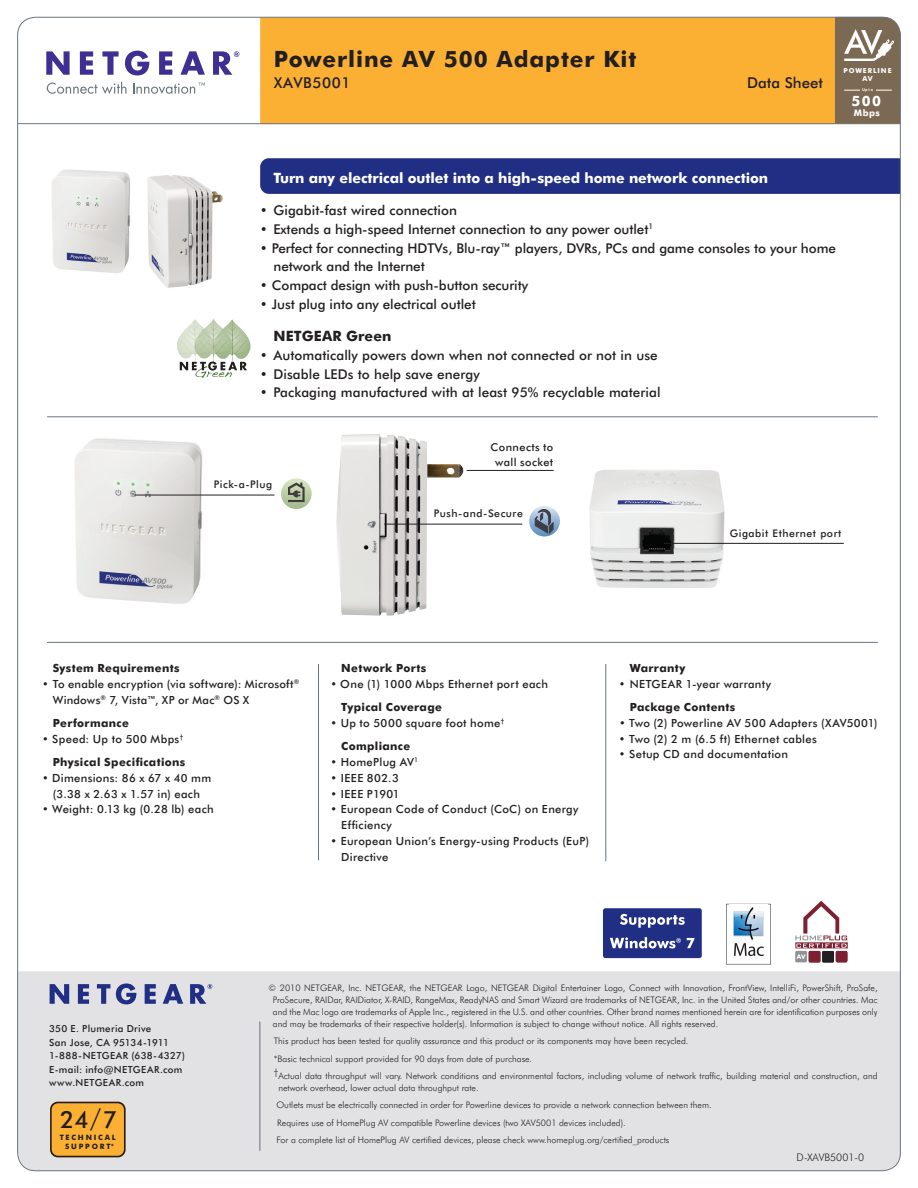
<style>
.page{position:relative;width:918px;height:1188px;background:#fff}
.page>*{position:absolute;margin:0;border:0;box-sizing:border-box;transform-origin:0 0}
.t1{font:500 23.7px "Futura BT";color:#231f20}
.t2{font:700 22.5px "Futura BT";letter-spacing:.04em;color:#231f20}
.t3{font:500 15px "Futura BT";letter-spacing:.01em;color:#231f20}
.t4{font:500 15px "Futura BT";letter-spacing:.04em;color:#231f20}
.t5{font:700 14.25px "Futura BT";letter-spacing:-.005em;color:#fff}
.t6{font:700 14.25px "Futura BT";letter-spacing:.005em;color:#231f20}
.t7{font:500 13.5px/18.8px "Futura BT";letter-spacing:-.005em;color:#231f20}
.t8{font:500 11.25px/15.8px "Futura BT";letter-spacing:.025em;color:#231f20}
.t9{font:700 11.25px/23.4px "Futura BT";letter-spacing:.03em;color:#231f20;text-align:right}
.t10{font:500 10.95px/14.5px "Futura BT";letter-spacing:.04em;color:#231f20;text-align:center}
.t11{font:500 10.5px "Futura BT";letter-spacing:.05em;color:#231f20}
.t12{font:300 10.5px "Futura BT";color:#231f20}
.t13{font:500 9.75px/13.5px "Futura BT";letter-spacing:.035em;color:#231f20}
.t14{font:300 9px/12px "Futura BT";color:#231f20}
.t15{font:700 9px "Futura BT";color:#fff}
.t16{font:700 7.35px/9.1px "Futura BT";letter-spacing:.235em;color:#231f20;text-align:center}
.t17{font:700 6.9px/7.8px "Futura BT";letter-spacing:.13em;color:#fff;text-align:center}
.t18{font:800 3.9px "Futura BT";color:#fff}
.s1{font-weight:500}
.s2{font-weight:700}
.s3{font-weight:300;font-size:27px}
</style>
<div class="page">
<svg style="left:47px;top:82px;width:79px;height:12px"></svg>
<svg style="left:133px;top:82px;width:72px;height:12px"></svg>
<svg style="left:46px;top:51px;width:24px;height:24px"></svg>
<svg style="left:80px;top:51px;width:13px;height:24px"></svg>
<svg style="left:102px;top:51px;width:17px;height:24px"></svg>
<svg style="left:125px;top:51px;width:24px;height:24px"></svg>
<svg style="left:159px;top:51px;width:13px;height:24px"></svg>
<svg style="left:181px;top:51px;width:24px;height:24px"></svg>
<svg style="left:213px;top:51px;width:26px;height:24px"></svg>
<div style="left:260px;top:19px;width:575px;height:104px;background:#fbb034"></div>
<hr style="left:18px;top:123px;width:882px;height:1px;background:#6a747c">
<svg style="left:835px;top:16px;width:66px;height:107px;background:#887866"></svg>
<hr style="left:844px;top:90px;width:48px;height:1px;background:#fff">
<hr style="left:860px;top:88px;width:16px;height:3px;background:#7c6954">
<div style="left:260px;top:158px;width:639px;height:36px;background:#202e84"></div>
<hr style="left:47px;top:416px;width:830px;height:1px;background:#6a747c">
<hr style="left:47px;top:642px;width:830px;height:1px;background:#6a747c">
<svg style="left:795px;top:901px;width:53px;height:61px"></svg>
<svg style="left:726px;top:904px;width:45px;height:60px"></svg>
<img style="left:730px;top:905px;width:38px;height:38px">
<img style="left:177px;top:319px;width:74px;height:44px">
<svg style="left:180px;top:362px;width:67px;height:16px"></svg>
<hr style="left:318px;top:664px;width:1px;height:196px;background:#6a747c">
<hr style="left:605px;top:664px;width:1px;height:197px;background:#6a747c">
<img style="left:75px;top:438px;width:134px;height:166px">
<div style="left:18px;top:971px;width:883px;height:200px;background:#e2e2e4"></div>
<hr style="left:260px;top:1022px;width:1px;height:129px;background:#6a747c">
<svg style="left:50px;top:984px;width:19px;height:20px"></svg>
<svg style="left:78px;top:984px;width:11px;height:20px"></svg>
<svg style="left:97px;top:984px;width:13px;height:20px"></svg>
<svg style="left:116px;top:983px;width:20px;height:21px"></svg>
<svg style="left:145px;top:984px;width:11px;height:20px"></svg>
<svg style="left:163px;top:984px;width:20px;height:20px"></svg>
<svg style="left:190px;top:984px;width:22px;height:20px"></svg>
<hr style="left:135px;top:495px;width:139px;height:1px;background:#231f20">
<svg style="left:50px;top:1102px;width:76px;height:55px;background:#e8a433"></svg>
<hr style="left:467px;top:470px;width:86px;height:1px;background:#231f20">
<img style="left:336px;top:434px;width:127px;height:182px">
<hr style="left:384px;top:524px;width:138px;height:1px;background:#231f20">
<img style="left:589px;top:470px;width:136px;height:118px">
<hr style="left:664px;top:543px;width:179px;height:1px;background:#231f20">
<svg style="left:529px;top:506px;width:31px;height:31px"></svg>
<svg style="left:533px;top:506px;width:26px;height:30px"></svg>
<svg style="left:281px;top:478px;width:31px;height:31px"></svg>
<svg style="left:288px;top:483px;width:17px;height:19px"></svg>
<img style="left:52px;top:169px;width:171px;height:119px">
<div style="left:603px;top:908px;width:99px;height:50px;background:#202e84;border-radius:2px"></div>
<svg style="left:620px;top:914px;width:65px;height:14px"></svg>
<svg style="left:610px;top:937px;width:71px;height:12px"></svg>
<svg style="left:687px;top:938px;width:8px;height:10px"></svg>
<h2 class="t2" style="left:274px;top:45px;width:364px">Powerline AV 500 Adapter Kit</h2>
<h3 class="t4" style="left:274px;top:74px;width:78px">XAVB5001</h3>
<h3 class="t3" style="left:747px;top:74px;width:77px">Data Sheet</h3>
<p class="t17" style="left:844px;top:67px;width:49px">POWERLINE<br>AV</p>
<p class="t15" style="left:854px;top:107px;width:28px">Mbps</p>
<p class="t18" style="left:862px;top:87px;width:13px">Upto</p>
<h3 class="t5" style="left:852px;top:92px;width:31px">500</h3>
<h3 class="t5" style="left:273px;top:169px;width:496px">Turn any electrical outlet into a high-speed home network connection</h3>
<h3 class="t7" style="left:260px;top:201px;width:199px">• Gigabit-fast wired connection</h3>
<h3 class="t7" style="left:260px;top:220px;width:395px">• Extends a high-speed Internet connection to any power outlet<sup>1</sup></h3>
<h3 class="t7" style="left:273px;top:238px;width:564px;text-indent:-14px">• Perfect for connecting HDTVs, Blu-ray™ players, DVRs, PCs and game consoles to your home network and the Internet</h3>
<h3 class="t7" style="left:260px;top:276px;width:270px">• Compact design with push-button security</h3>
<h3 class="t7" style="left:260px;top:295px;width:217px">• Just plug into any electrical outlet</h3>
<h3 class="t6" style="left:273px;top:327px;width:120px">NETGEAR Green</h3>
<h3 class="t7" style="left:260px;top:346px;width:399px">• Automatically powers down when not connected or not in use</h3>
<h3 class="t7" style="left:260px;top:364px;width:221px">• Disable LEDs to help save energy</h3>
<h3 class="t7" style="left:260px;top:383px;width:402px">• Packaging manufactured with at least 95% recyclable material</h3>
<p class="t11" style="left:214px;top:478px;width:60px">Pick-a-Plug</p>
<p class="t10" style="left:491px;top:440px;width:64px">Connects to wall socket</p>
<p class="t11" style="left:434px;top:507px;width:91px">Push-and-Secure</p>
<p class="t11" style="left:730px;top:527px;width:113px">Gigabit Ethernet port</p>
<p class="t9" style="left:53px;top:656px;width:128px">System Requirements</p>
<p class="t8" style="left:53px;top:676px;width:248px;text-indent:-11px">• To enable encryption (via software): Microsoft<sup>®<br></sup>Windows<sup>®</sup> 7, Vista™, XP or Mac<sup>®</sup> OS X</p>
<p class="t9" style="left:53px;top:711px;width:78px">Performance</p>
<p class="t9" style="left:42px;top:727px;width:145px"><span class="s1">• Speed: Up to 500 Mbps</span><sup>†<br></sup>Physical Specifications</p>
<p class="t8" style="left:42px;top:770px;width:171px;text-align:center">• Dimensions: 86 x 67 x 40 mm (3.38 x 2.63 x 1.57 in) each</p>
<p class="t8" style="left:42px;top:801px;width:173px">• Weight: 0.13 kg (0.28 lb) each</p>
<p class="t9" style="left:341px;top:656px;width:86px">Network Ports</p>
<p class="t8" style="left:330px;top:676px;width:219px">• One (1) 1000 Mbps Ethernet port each</p>
<p class="t9" style="left:341px;top:695px;width:102px">Typical Coverage</p>
<p class="t8" style="left:341px;top:711px;width:165px;line-height:23.4px;text-indent:-11px">• Up to 5000 square foot home<sup>†<br></sup><span class="s2">Compliance</span></p>
<p class="t8" style="left:330px;top:754px;width:89px">• HomePlug AV<sup>1</sup></p>
<p class="t8" style="left:330px;top:770px;width:70px">• IEEE 802.3</p>
<p class="t8" style="left:330px;top:786px;width:71px">• IEEE P1901</p>
<p class="t8" style="left:341px;top:801px;width:239px;text-indent:-11px">• European Code of Conduct (CoC) on Energy<br>Efficiency</p>
<p class="t8" style="left:341px;top:833px;width:249px;text-indent:-11px">• European Union’s Energy-using Products (EuP)<br>Directive</p>
<p class="t9" style="left:630px;top:656px;width:57px">Warranty</p>
<p class="t8" style="left:619px;top:676px;width:154px">• NETGEAR 1-year warranty</p>
<p class="t9" style="left:630px;top:695px;width:107px">Package Contents</p>
<p class="t8" style="left:619px;top:715px;width:260px">• Two (2) Powerline AV 500 Adapters (XAV5001)</p>
<p class="t8" style="left:619px;top:731px;width:199px">• Two (2) 2 m (6.5 ft) Ethernet cables</p>
<p class="t8" style="left:619px;top:746px;width:171px">• Setup CD and documentation</p>
<p class="t13" style="left:49px;top:1022px;width:138px">350 E. Plumeria Drive<br>San Jose, CA 95134-1911<br>1-888-NETGEAR (638-4327)<br>E-mail: info@NETGEAR.com www.NETGEAR.com</p>
<h1 class="t1" style="left:60px;top:1105px;width:59px">24<span class="s3">/</span>7</h1>
<p class="t16" style="left:60px;top:1133px;width:58px">TECHNICAL<br>SUPPORT<span class="s1">*</span></p>
<p class="t14" style="left:273px;top:982px;width:606px;text-align:justify;text-indent:-4px">© 2010 NETGEAR, Inc. NETGEAR, the NETGEAR Logo, NETGEAR Digital Entertainer Logo, Connect with Innovation, FrontView, IntelliFi, PowerShift, ProSafe, ProSecure, RAIDar, RAIDiator, X-RAID, RangeMax, ReadyNAS and Smart Wizard are trademarks of NETGEAR, Inc. in the United States and/or other countries. Mac and the Mac logo are trademarks of Apple Inc., registered in the U.S. and other countries. Other brand names mentioned herein are for identification purposes only and may be trademarks of their respective holder(s). Information is subject to change without notice. All rights reserved.</p>
<p class="t14" style="left:274px;top:1032px;width:416px;line-height:17.4px">This product has been tested for quality assurance and this product or its components may have been recycled. *Basic technical support provided for 90 days from date of purchase.</p>
<p class="t14" style="left:274px;top:1065px;width:6px">†</p>
<p class="t14" style="left:278px;top:1070px;width:601px">Actual data throughput will vary. Network conditions and environmental factors, including volume of network traffic, building material and construction, and network overhead, lower actual data throughput rate.</p>
<p class="t14" style="left:276px;top:1096px;width:437px;line-height:17.4px">Outlets must be electrically connected in order for Powerline devices to provide a network connection between them.<br>Requires use of HomePlug AV compatible Powerline devices (two XAV5001 devices included).<br>For a complete list of HomePlug AV certified devices, please check www.homeplug.org/certified_products</p>
<p class="t12" style="left:797px;top:1151px;width:69px">D-XAVB5001-0</p>
</div>
